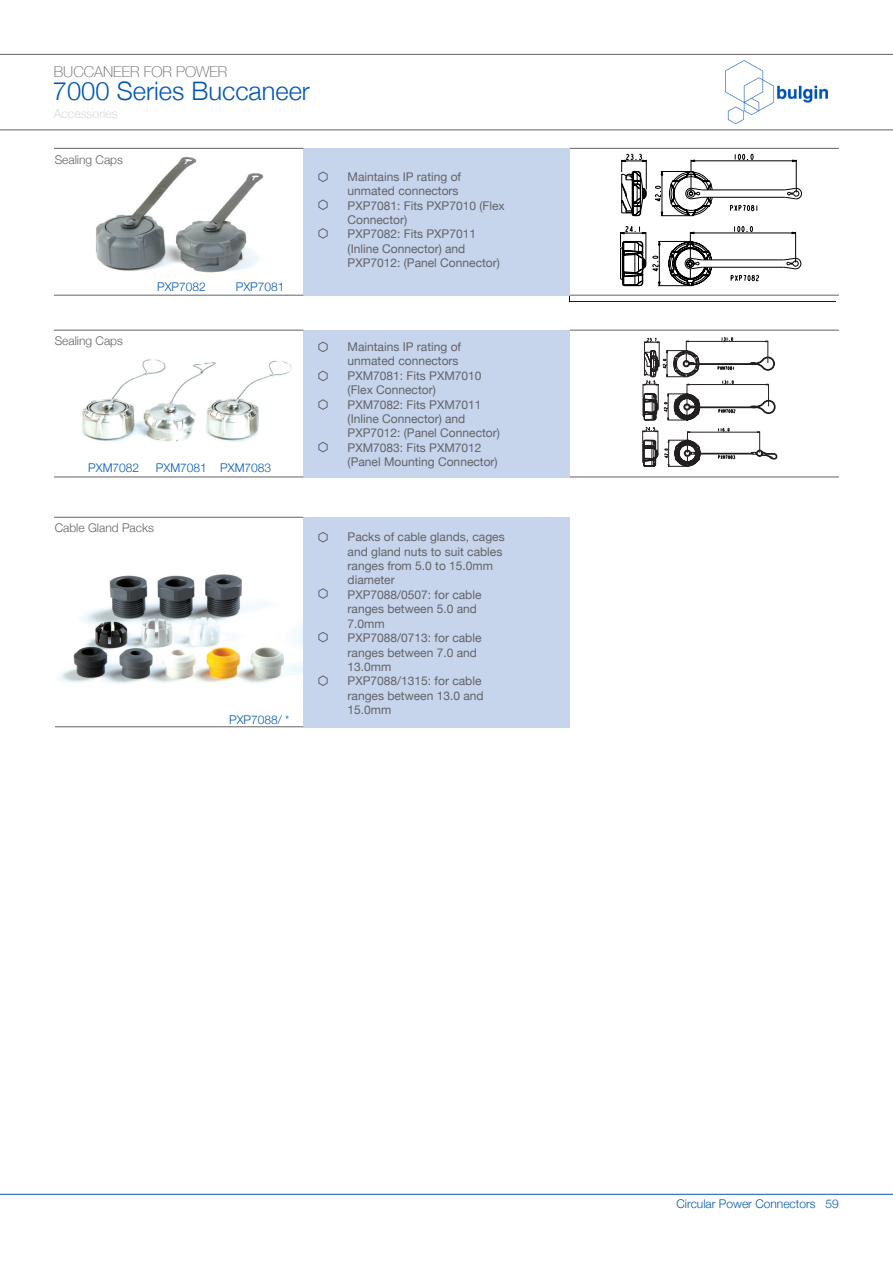
<style>
.page{position:relative;width:893px;height:1263px;background:#fff}
.page>*{position:absolute;margin:0;border:0;box-sizing:border-box;transform-origin:0 0}
.t1{font:300 25.5px "Helvetica Neue";color:#0057b8}
.t2{font:100 15px "Helvetica Neue";color:#636366}
.t3{font:300 12.3px "Helvetica Neue";color:#d8d9d7}
.t4{font:12px/14.4px "Helvetica Neue";color:#636366}
.t5{font:300 12px "Helvetica Neue";color:#0057b8}
.t6{font:300 12px "Helvetica Neue";color:#636366}
</style>
<div class="page">
<img style="left:726px;top:61px;width:101px;height:63px">
<hr style="left:0;top:54px;width:893px;height:1px;background:#636366">
<hr style="left:0;top:129px;width:893px;height:1px;background:#636366">
<hr style="left:0;top:1194px;width:893px;height:1px;background:#0057b8">
<img style="left:54px;top:359px;width:249px;height:118px">
<img style="left:58px;top:574px;width:245px;height:110px">
<svg style="left:570px;top:153px;width:265px;height:142px"></svg>
<img style="left:56px;top:156px;width:247px;height:139px">
<div style="left:303px;top:148px;width:267px;height:148px;background:#c6d4ec"></div>
<div style="left:303px;top:330px;width:267px;height:147px;background:#c6d4ec"></div>
<div style="left:303px;top:517px;width:267px;height:210px;background:#c6d4ec"></div>
<hr style="left:570px;top:148px;width:269px;height:1px;background:#636366">
<hr style="left:570px;top:330px;width:269px;height:1px;background:#636366">
<hr style="left:570px;top:295px;width:269px;height:1px;background:#636366">
<hr style="left:570px;top:477px;width:269px;height:1px;background:#636366">
<hr style="left:54px;top:295px;width:249px;height:1px;background:#636366">
<hr style="left:54px;top:477px;width:249px;height:1px;background:#636366">
<hr style="left:55px;top:726px;width:248px;height:1px;background:#636366">
<svg style="left:318px;top:171px;width:10px;height:11px"></svg>
<svg style="left:318px;top:341px;width:10px;height:11px"></svg>
<svg style="left:318px;top:532px;width:10px;height:11px"></svg>
<svg style="left:318px;top:588px;width:10px;height:11px"></svg>
<svg style="left:318px;top:632px;width:10px;height:11px"></svg>
<svg style="left:318px;top:675px;width:10px;height:11px"></svg>
<svg style="left:318px;top:199px;width:10px;height:11px"></svg>
<svg style="left:318px;top:370px;width:10px;height:12px"></svg>
<svg style="left:318px;top:228px;width:10px;height:11px"></svg>
<svg style="left:318px;top:399px;width:10px;height:11px"></svg>
<svg style="left:318px;top:442px;width:10px;height:11px"></svg>
<hr style="left:54px;top:148px;width:249px;height:1px;background:#636366">
<hr style="left:54px;top:330px;width:249px;height:1px;background:#636366">
<hr style="left:54px;top:517px;width:249px;height:1px;background:#636366">
<svg style="left:642px;top:337px;width:136px;height:130px"></svg>
<p class="t2" style="left:54px;top:60px;width:175px">BUCCANEER FOR POWER</p>
<h1 class="t1" style="left:53px;top:71px;width:259px">7000 Series Buccaneer</h1>
<p class="t3" style="left:54px;top:104px;width:66px">Accessories</p>
<p class="t6" style="left:55px;top:150px;width:70px">Sealing Caps</p>
<p class="t6" style="left:55px;top:331px;width:70px">Sealing Caps</p>
<p class="t5" style="left:157px;top:277px;width:50px">PXP7082</p>
<p class="t5" style="left:236px;top:277px;width:50px">PXP7081</p>
<p class="t5" style="left:88px;top:458px;width:52px">PXM7082</p>
<p class="t5" style="left:156px;top:458px;width:117px">PXM7081 PXM7083</p>
<p class="t6" style="left:55px;top:518px;width:101px">Cable Gland Packs</p>
<p class="t5" style="left:229px;top:710px;width:62px">PXP7088/ *</p>
<p class="t4" style="left:348px;top:170px;width:159px">Maintains IP rating of unmated connectors<br>PXP7081: Fits PXP7010 (Flex<br>Connector)<br>PXP7082: Fits PXP7011 (Inline Connector) and<br>PXP7012: (Panel Connector)</p>
<p class="t4" style="left:348px;top:340px;width:154px">Maintains IP rating of unmated connectors<br>PXM7081: Fits PXM7010 (Flex Connector)<br>PXM7082: Fits PXM7011 (Inline Connector) and<br>PXP7012: (Panel Connector)<br>PXM7083: Fits PXM7012 (Panel Mounting Connector)</p>
<p class="t4" style="left:348px;top:530px;width:159px">Packs of cable glands, cages and gland nuts to suit cables ranges from 5.0 to 15.0mm diameter<br>PXP7088/0507: for cable ranges between 5.0 and<br>7.0mm<br>PXP7088/0713: for cable ranges between 7.0 and<br>13.0mm<br>PXP7088/1315: for cable ranges between 13.0 and<br>15.0mm</p>
<p class="t5" style="left:676px;top:1194px;width:164px">Circular Power Connectors 59</p>
</div>
